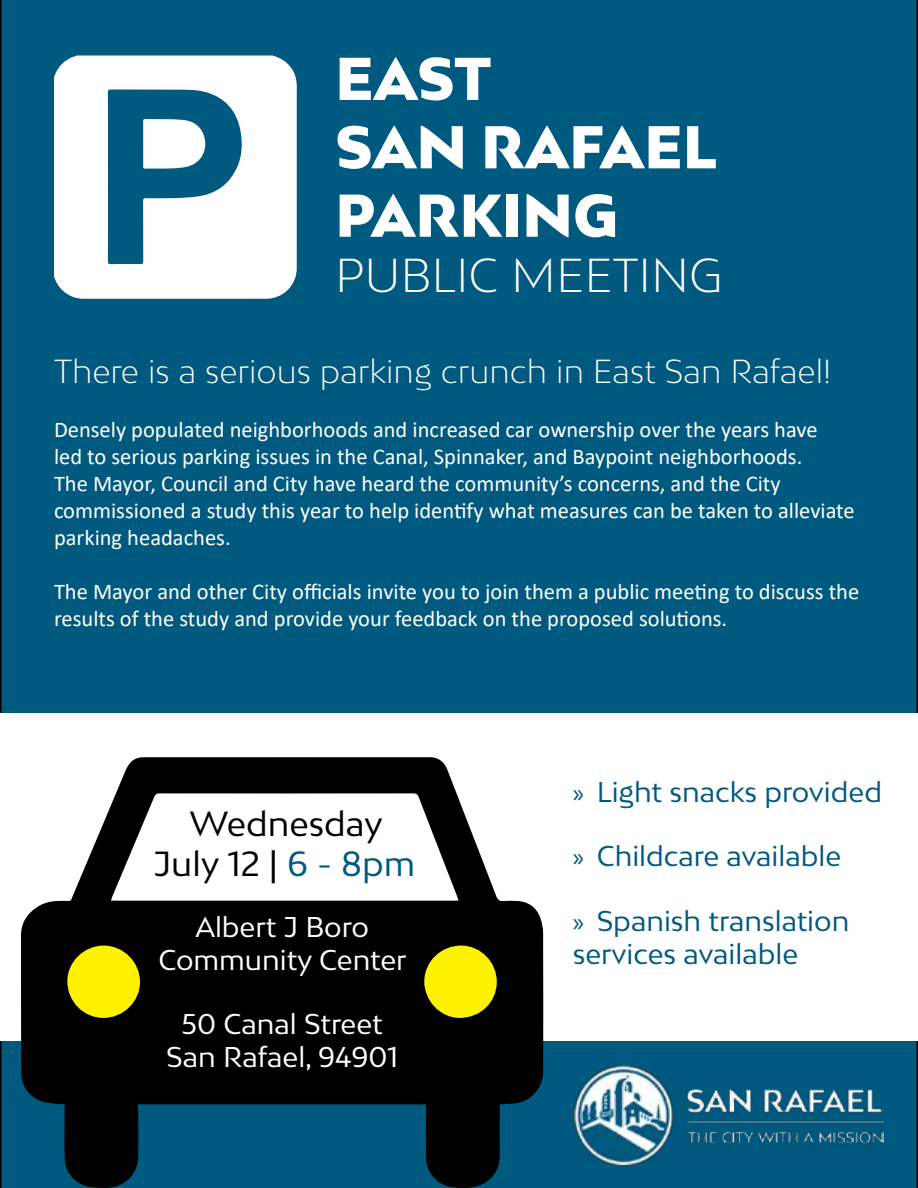
<style>
.page{position:relative;width:918px;height:1188px;background:#00597f}
.page>*{position:absolute;margin:0;border:0;box-sizing:border-box;transform-origin:0 0}
.t1{font:900 57px/68.4px "Bw Mitga";color:#fff}
.t2{font:300 45px "Bw Mitga";color:#fff}
.t3{font:33px/39.6px "Bw Mitga";color:#000;text-align:center}
.t4{font:300 31.5px "Bw Mitga";color:#fff}
.t5{font:27px/32.4px "Bw Mitga";color:#00597f}
.t6{font:27px/32.4px "Bw Mitga";color:#fff;text-align:center}
.t7{font:22.5px/27px "Calibri";color:#fff}
.s1{color:#00597f}
.s2{font-family:"Myriad Pro"}
</style>
<div class="page">
<svg style="left:54px;top:56px;width:243px;height:243px"></svg>
<svg style="left:143px;top:119px;width:66px;height:50px"></svg>
<div style="left:0;top:713px;width:918px;height:327px;background:#fff"></div>
<svg style="left:21px;top:757px;width:522px;height:431px;fill:#000"></svg>
<img style="left:574px;top:1066px;width:310px;height:98px">
<h1 class="t1" style="left:335px;top:43px;width:383px">EAST<br>SAN RAFAEL<br>PARKING</h1>
<h2 class="t2" style="left:335px;top:246px;width:389px">PUBLIC MEETING</h2>
<h3 class="t4" style="left:54px;top:351px;width:779px">There is a serious parking crunch in East San Rafael!</h3>
<p class="t7" style="left:54px;top:416px;width:802px">Densely populated neighborhoods and increased car ownership over the years have<br>led to serious parking issues in the Canal, Spinnaker, and Baypoint neighborhoods.<br>The Mayor, Council and City have heard the community’s concerns, and the City commissioned a study this year to help identify what measures can be taken to alleviate parking headaches.</p>
<p class="t7" style="left:54px;top:578px;width:807px">The Mayor and other City officials invite you to join them a public meeting to discuss the results of the study and provide your feedback on the proposed solutions.</p>
<h3 class="t3" style="left:154px;top:803px;width:263px">Wednesday<br>July 12 | <span class="s1">6 - 8pm</span></h3>
<p class="t6" style="left:158px;top:910px;width:250px">Albert J Boro<br>Community Center</p>
<p class="t6" style="left:166px;top:1007px;width:233px">50 Canal Street<br>San Rafael, 94901</p>
<p class="t5" style="left:573px;top:775px;width:311px"><span class="s2">»</span> Light snacks provided</p>
<p class="t5" style="left:573px;top:839px;width:270px"><span class="s2">»</span> Childcare available</p>
<p class="t5" style="left:573px;top:904px;width:278px"><span class="s2">»</span> Spanish translation services available</p>
</div>
